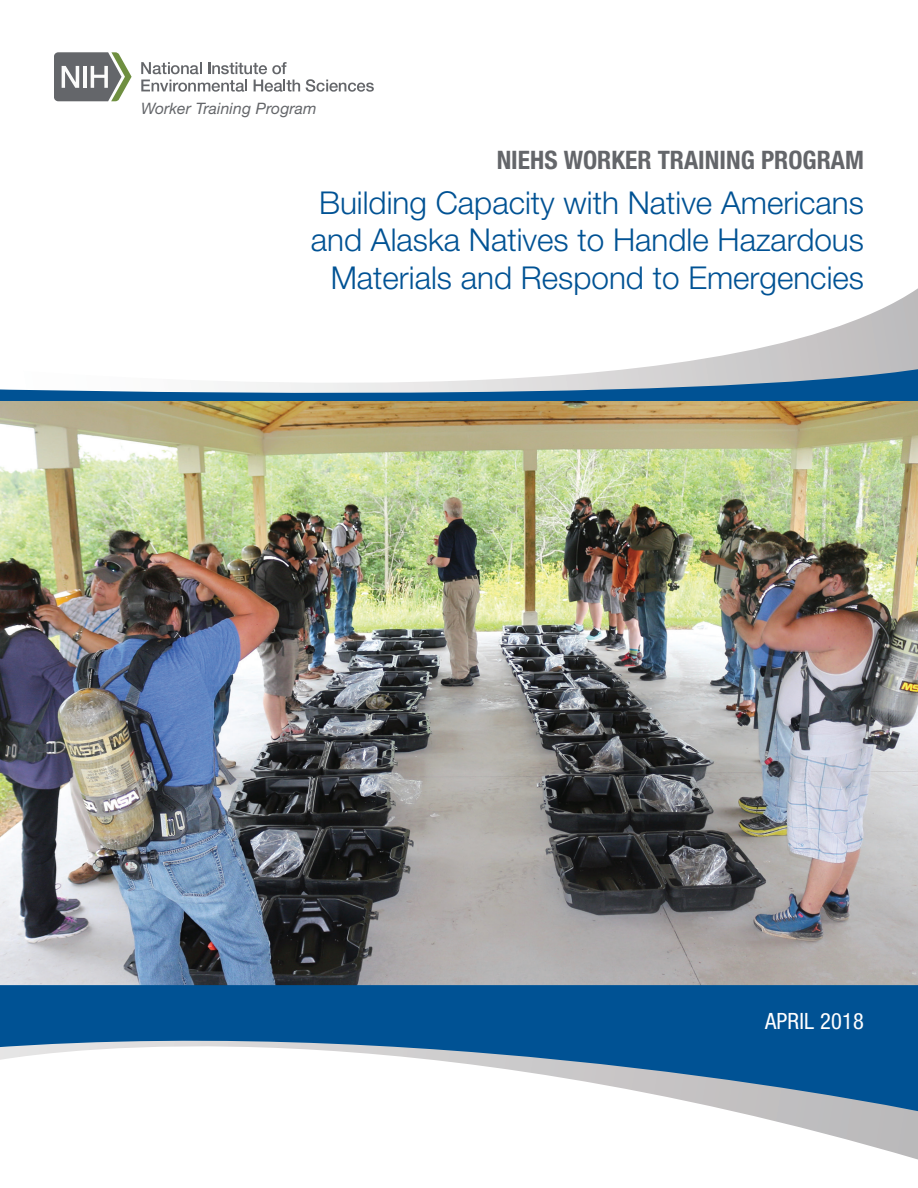
<style>
.page{position:relative;width:918px;height:1188px;background:#fff}
.page>*{position:absolute;margin:0;border:0;box-sizing:border-box;transform-origin:0 0}
.Heading_1{font:300 31.5px/37.5px "Helvetica Neue LT Std";color:#005294;text-align:right}
.Heading_1-2{font:700 condensed 25.5px "Helvetica Neue LT Std";color:#64666a}
.Body{font:condensed 22.5px "Helvetica Neue LT Std";letter-spacing:.01em;color:#fff}
.t1{font:italic 15.75px "Helvetica Neue";letter-spacing:.01em;color:#64666a}
</style>
<div class="page">
<svg style="left:746px;top:1114px;width:172px;height:46px"></svg>
<svg style="left:647px;top:288px;width:271px;height:79px"></svg>
<svg style="left:0;top:367px;width:918px;height:35px"></svg>
<img style="left:0;top:402px;width:918px;height:583px">
<svg style="left:54px;top:52px;width:78px;height:49px"></svg>
<svg style="left:141px;top:62px;width:61px;height:12px"></svg>
<svg style="left:208px;top:62px;width:79px;height:12px"></svg>
<svg style="left:141px;top:80px;width:106px;height:12px"></svg>
<svg style="left:254px;top:80px;width:46px;height:12px"></svg>
<svg style="left:306px;top:79px;width:68px;height:13px"></svg>
<svg style="left:0;top:985px;width:918px;height:129px;fill:#005294"></svg>
<p class="t1" style="left:141px;top:97px;width:177px">Worker Training Program</p>
<p class="Heading_1-2" style="left:497px;top:145px;width:369px">NIEHS WORKER TRAINING PROGRAM</p>
<p class="Heading_1" style="left:311px;top:183px;width:555px">Building Capacity with Native Americans and Alaska Natives to Handle Hazardous<br>Materials and Respond to Emergencies</p>
<p class="Body" style="left:765px;top:1008px;width:100px">APRIL 2018</p>
</div>
